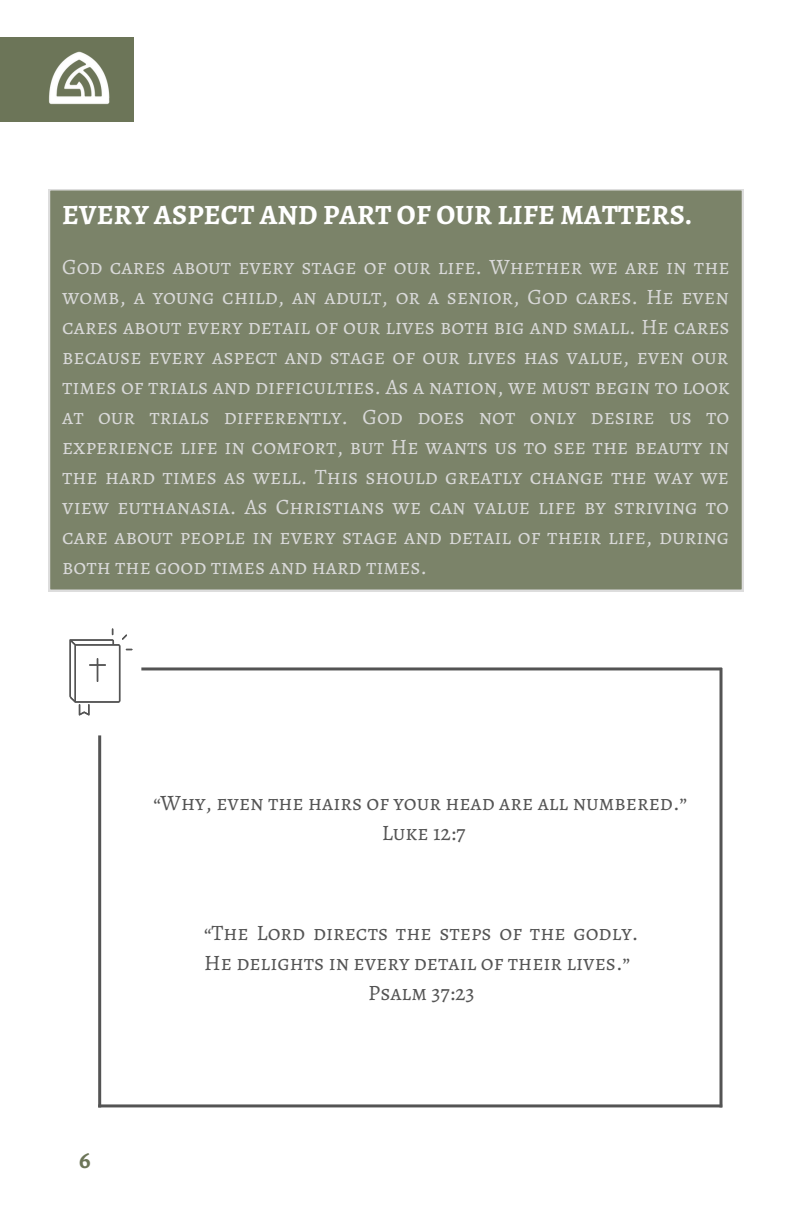
<style>
.page{position:relative;width:792px;height:1224px;background:#fff}
.page>*{position:absolute;margin:0;border:0;box-sizing:border-box;transform-origin:0 0}
.t1{font:700 28px "Alegreya SC";letter-spacing:.01em;color:#fff}
.t2{font:700 25px "Alegreya SC";color:#6c7558}
.t3{font:22px/30px "Alegreya SC";color:#d9d9d9;text-align:justify}
.t4{font:22px/30px "Alegreya SC";color:#545454;text-align:center}
</style>
<div class="page">
<div style="left:49px;top:189px;width:694px;height:402px;background:#7b8369"></div>
<div style="left:0;top:37px;width:134px;height:84px;background:#6c7558"></div>
<img style="left:49px;top:51px;width:61px;height:54px">
<svg style="left:70px;top:628px;width:62px;height:87px"></svg>
<hr style="left:141px;top:667px;width:581px;height:3px;background:#545454">
<hr style="left:98px;top:1104px;width:624px;height:3px;background:#545454">
<hr style="left:98px;top:735px;width:3px;height:372px;background:#545454">
<hr style="left:720px;top:668px;width:3px;height:439px;background:#545454">
<p class="t1" style="left:62px;top:195px;width:631px">EVERY ASPECT AND PART OF OUR LIFE MATTERS.</p>
<p class="t3" style="left:62px;top:251px;width:669px">God cares about every stage of our life. Whether we are in the womb, a young child, an adult, or a senior, God cares. He even cares about every detail of our lives both big and small. He cares because every aspect and stage of our lives has value, even our times of trials and difficulties. As a nation, we must begin to look at our trials differently. God does not only desire us to experience life in comfort, but He wants us to see the beauty in the hard times as well. This should greatly change the way we view euthanasia. As Christians we can value life by striving to care about people in every stage and detail of their life, during both the good times and hard times.</p>
<p class="t4" style="left:153px;top:788px;width:535px">“Why, even the hairs of your head are all numbered.”<br>Luke 12:7</p>
<p class="t2" style="left:79px;top:1142px;width:13px">6</p>
<p class="t4" style="left:204px;top:918px;width:436px">“The Lord directs the steps of the godly.<br>He delights in every detail of their lives.”<br>Psalm 37:23</p>
</div>
